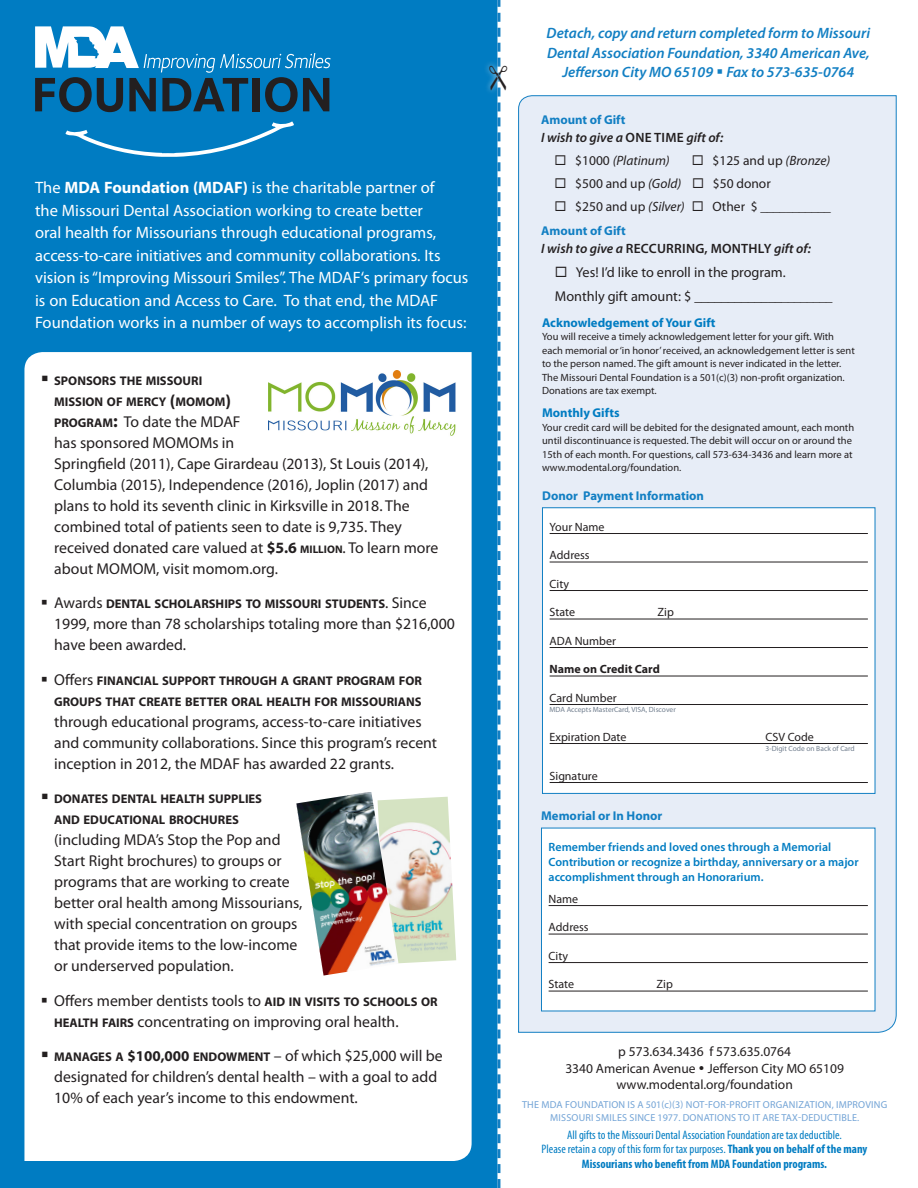
<style>
.page{position:relative;width:918px;height:1188px;background:#fff}
.page>*{position:absolute;margin:0;border:0;box-sizing:border-box;transform-origin:0 0}
.t1{font:16.5px/22.5px "Myriad Pro";color:#fff}
.t2{font:15.75px/21px "Myriad Pro";color:#231f20}
.t3{font:italic 600 15px/19.5px "Myriad Pro";color:#127fc3;text-align:center}
.t4{font:14.25px "Myriad Pro";color:#231f20}
.t5{font:13.5px "Myriad Pro";color:#231f20}
.t6{font:italic 600 13.5px "Myriad Pro";color:#231f20}
.t7{font:italic 13.5px "Myriad Pro";color:#231f20}
.t8{font:700 12.75px "Myriad Pro";color:#127fc3}
.t9{font:700 12.75px "Myriad Pro";color:#007cc2}
.t10{font:700 12.6px/21px "Myriad Pro";color:#231f20}
.t11{font:condensed 12.3px/14.1px "Myriad Pro";color:#007cc2;text-align:center}
.t12{font:600 12px/15px "Myriad Pro";color:#007cc2}
.t13{font:12px "Myriad Pro";color:#231f20}
.t14{font:700 12px "Myriad Pro";color:#231f20}
.t15{font:10.5px/13.5px "Myriad Pro";color:#231f20}
.t16{font:10.2px/12.1px "Myriad Pro";letter-spacing:.02em;color:#73a4d6;text-align:center}
.t17{font:7.5px "Myriad Pro";color:#717e8e}
.s1{font-weight:700}
.s2{font-size:18px}
.s3{font-weight:700;font-size:12.6px}
.s4{font-weight:700;font-size:18px}
.s5{font-weight:700;font-size:10.95px}
.s6{font-style:inherit}
.s7{font-weight:400;font-size:15.75px}
.s8{font-weight:700;font-size:15px}
.s9{font-style:normal}
.s10{font-style:italic}
.s11{font-size:13.5px}
</style>
<div class="page">
<div style="left:0;top:0;width:499px;height:1188px;background:#007cc2"></div>
<div style="left:24px;top:352px;width:448px;height:809px;background:#fff"></div>
<div style="left:518px;top:95px;width:379px;height:938px;background:#e7edf7"></div>
<div style="left:542px;top:508px;width:333px;height:285px;background:#fff"></div>
<hr style="left:550px;top:533px;width:318px;height:1px;background:#231f20">
<hr style="left:550px;top:562px;width:318px;height:1px;background:#231f20">
<hr style="left:550px;top:590px;width:318px;height:1px;background:#231f20">
<hr style="left:550px;top:619px;width:318px;height:1px;background:#231f20">
<hr style="left:550px;top:647px;width:318px;height:1px;background:#231f20">
<hr style="left:550px;top:676px;width:318px;height:1px;background:#231f20">
<hr style="left:550px;top:704px;width:318px;height:1px;background:#231f20">
<hr style="left:550px;top:743px;width:318px;height:1px;background:#231f20">
<hr style="left:550px;top:782px;width:318px;height:1px;background:#231f20">
<div style="left:542px;top:507px;width:333px;height:287px;border:1px solid #127fc3"></div>
<div style="left:541px;top:828px;width:334px;height:183px;background:#fff"></div>
<hr style="left:549px;top:905px;width:319px;height:1px;background:#231f20">
<hr style="left:549px;top:934px;width:319px;height:1px;background:#231f20">
<hr style="left:549px;top:962px;width:319px;height:1px;background:#231f20">
<hr style="left:549px;top:991px;width:319px;height:1px;background:#231f20">
<div style="left:484px;top:61px;width:29px;height:35px;background:#fff;opacity:.75"></div>
<div style="left:266px;top:367px;width:196px;height:74px;background:#fff;border-radius:10px"></div>
<img style="left:269px;top:370px;width:187px;height:66px">
<img style="left:399px;top:797px;width:57px;height:167px">
<img style="left:296px;top:792px;width:103px;height:184px">
<svg style="left:66px;top:121px;width:228px;height:36px"></svg>
<svg style="left:35px;top:26px;width:296px;height:86px"></svg>
<svg style="left:489px;top:0;width:19px;height:1188px"></svg>
<svg style="left:42px;top:376px;width:5px;height:5px"></svg>
<svg style="left:42px;top:600px;width:5px;height:5px"></svg>
<svg style="left:42px;top:677px;width:5px;height:4px"></svg>
<svg style="left:42px;top:794px;width:5px;height:5px"></svg>
<svg style="left:42px;top:998px;width:5px;height:4px"></svg>
<svg style="left:42px;top:1052px;width:5px;height:5px"></svg>
<p class="t1" style="left:35px;top:176px;width:435px">The <span class="s1">MDA Foundation (MDAF)</span> is the charitable partner of<br>the Missouri Dental Association working to create better<br>oral health for Missourians through educational programs, access‐to‐care initiatives and community collaborations. Its vision is “Improving Missouri Smiles”. The MDAF‘s primary focus is on Education and Access to Care. To that end, the MDAF Foundation works in a number of ways to accomplish its focus:</p>
<p class="t10" style="left:54px;top:370px;width:179px">SPONSORS THE MISSOURI<br>MISSION OF MERCY <span class="s2">(</span>MOMOM<span class="s2">)</span></p>
<p class="t2" style="left:54px;top:411px;width:386px"><span class="s3">PROGRAM</span><span class="s4">:</span> To date the MDAF<br>has sponsored MOMOMs in<br>Springfield (2011), Cape Girardeau (2013), St Louis (2014), Columbia (2015), Independence (2016), Joplin (2017) and plans to hold its seventh clinic in Kirksville in 2018. The combined total of patients seen to date is 9,735. They received donated care valued at <span class="s1">$5.6</span> <span class="s5">MILLION</span><span class="s6">.</span> To learn more about MOMOM, visit momom.org.</p>
<p class="t10" style="left:54px;top:593px;width:374px"><span class="s7">Awards</span> DENTAL SCHOLARSHIPS TO MISSOURI STUDENTS<span class="s7">. Since</span></p>
<p class="t2" style="left:54px;top:613px;width:402px">1999, more than 78 scholarships totaling more than $216,000 have been awarded.</p>
<p class="t10" style="left:54px;top:670px;width:369px"><span class="s7">Offers</span> FINANCIAL SUPPORT THROUGH A GRANT PROGRAM FOR<br>GROUPS THAT CREATE BETTER ORAL HEALTH FOR MISSOURIANS</p>
<p class="t2" style="left:54px;top:711px;width:384px">through educational programs, access-to-care initiatives and community collaborations. Since this program’s recent inception in 2012, the MDAF has awarded 22 grants.</p>
<p class="t10" style="left:54px;top:788px;width:209px">DONATES DENTAL HEALTH SUPPLIES<br>AND EDUCATIONAL BROCHURES</p>
<p class="t2" style="left:54px;top:829px;width:250px">(including MDA’s Stop the Pop and Start Right brochures) to groups or programs that are working to create better oral health among Missourians, with special concentration on groups that provide items to the low-income or underserved population.</p>
<p class="t2" style="left:54px;top:990px;width:385px">Offers member dentists tools to <span class="s3">AID IN VISITS TO SCHOOLS OR<br>HEALTH FAIRS</span> concentrating on improving oral health.</p>
<p class="t2" style="left:54px;top:1045px;width:390px"><span class="s3">MANAGES A</span> <span class="s8">$100,000</span> <span class="s3">ENDOWMENT</span> – of which $25,000 will be designated for children’s dental health – with a goal to add<br>10% of each year’s income to this endowment.</p>
<p class="t3" style="left:547px;top:23px;width:325px">Detach, copy and return completed form to Missouri<br>Dental Association Foundation, 3340 American Ave,<br>Jefferson City MO 65109 ▪ Fax to 573-635-0764</p>
<p class="t8" style="left:541px;top:111px;width:86px">Amount of Gift</p>
<p class="t6" style="left:541px;top:129px;width:184px">I wish to give a <span class="s9">ONE TIME</span> gift of:</p>
<p class="t7" style="left:555px;top:152px;width:117px">◻ <span class="s9">$1000</span> (Platinum)</p>
<p class="t5" style="left:692px;top:152px;width:140px">◻ $125 and up <span class="s10">(Bronze)</span></p>
<p class="t5" style="left:555px;top:175px;width:218px">◻ $500 and up <span class="s10">(Gold)</span> ◻ $50 donor</p>
<p class="t5" style="left:555px;top:198px;width:278px">◻ $250 and up <span class="s10">(Silver)</span> ◻ Other $ ___________</p>
<p class="t8" style="left:541px;top:222px;width:86px">Amount of Gift</p>
<p class="t6" style="left:541px;top:240px;width:271px">I wish to give a <span class="s9">RECCURRING, MONTHLY</span> gift of:</p>
<p class="t4" style="left:555px;top:263px;width:232px">◻ Yes! I’d like to enroll in the program.</p>
<p class="t4" style="left:555px;top:287px;width:279px">Monthly gift amount: $ _____________<span class="s11">________</span></p>
<p class="t9" style="left:542px;top:314px;width:175px">Acknowledgement of Your Gift</p>
<p class="t15" style="left:542px;top:330px;width:314px">You will receive a timely acknowledgement letter for your gift. With each memorial or ‘in honor’ received, an acknowledgement letter is sent to the person named. The gift amount is never indicated in the letter.<br>The Missouri Dental Foundation is a 501(c)(3) non-profit organization.<br>Donations are tax exempt.</p>
<p class="t9" style="left:542px;top:405px;width:79px">Monthly Gifts</p>
<p class="t15" style="left:542px;top:420px;width:314px">Your credit card will be debited for the designated amount, each month until discontinuance is requested. The debit will occur on or around the 15th of each month. For questions, call 573-634-3436 and learn more at www.modental.org/foundation.</p>
<p class="t8" style="left:542px;top:487px;width:163px">Donor Payment Information</p>
<p class="t13" style="left:550px;top:519px;width:56px">Your Name</p>
<p class="t13" style="left:550px;top:548px;width:42px">Address</p>
<p class="t13" style="left:550px;top:576px;width:21px">City</p>
<p class="t13" style="left:550px;top:605px;width:27px">State</p>
<p class="t13" style="left:658px;top:605px;width:18px">Zip</p>
<p class="t13" style="left:550px;top:633px;width:68px">ADA Number</p>
<p class="t14" style="left:550px;top:661px;width:112px">Name on Credit Card</p>
<p class="t13" style="left:550px;top:690px;width:69px">Card Number</p>
<p class="t17" style="left:550px;top:705px;width:128px">MDA Accepts MasterCard, VISA, Discover</p>
<p class="t13" style="left:550px;top:729px;width:78px">Expiration Date</p>
<p class="t13" style="left:766px;top:729px;width:50px">CSV Code</p>
<p class="t17" style="left:766px;top:744px;width:91px">3-Digit Code on Back of Card</p>
<p class="t13" style="left:550px;top:768px;width:50px">Signature</p>
<p class="t8" style="left:541px;top:808px;width:123px">Memorial or In Honor</p>
<p class="t12" style="left:549px;top:839px;width:312px">Remember friends and loved ones through a Memorial<br>Contribution or recognize a birthday, anniversary or a major accomplishment through an Honorarium.</p>
<p class="t13" style="left:549px;top:891px;width:31px">Name</p>
<p class="t13" style="left:549px;top:920px;width:42px">Address</p>
<p class="t13" style="left:549px;top:948px;width:21px">City</p>
<p class="t13" style="left:549px;top:977px;width:27px">State</p>
<p class="t13" style="left:657px;top:977px;width:18px">Zip</p>
<p class="t5" style="left:618px;top:1044px;width:174px">p 573.634.3436 f 573.635.0764</p>
<p class="t5" style="left:565px;top:1060px;width:280px">3340 American Avenue • Jefferson City MO 65109</p>
<p class="t5" style="left:617px;top:1076px;width:178px">www.modental.org/foundation</p>
<p class="t16" style="left:522px;top:1099px;width:367px">THE MDA FOUNDATION IS A 501(c)(3) NOT-FOR-PROFIT ORGANIZATION, IMPROVING<br>MISSOURI SMILES SINCE 1977. DONATIONS TO IT ARE TAX-DEDUCTIBLE.</p>
<p class="t11" style="left:542px;top:1128px;width:327px">All gifts to the Missouri Dental Association Foundation are tax deductible.<br>Please retain a copy of this form for tax purposes. <span class="s1">Thank you on behalf of the many<br>Missourians who benefit from MDA Foundation programs.</span></p>
</div>
